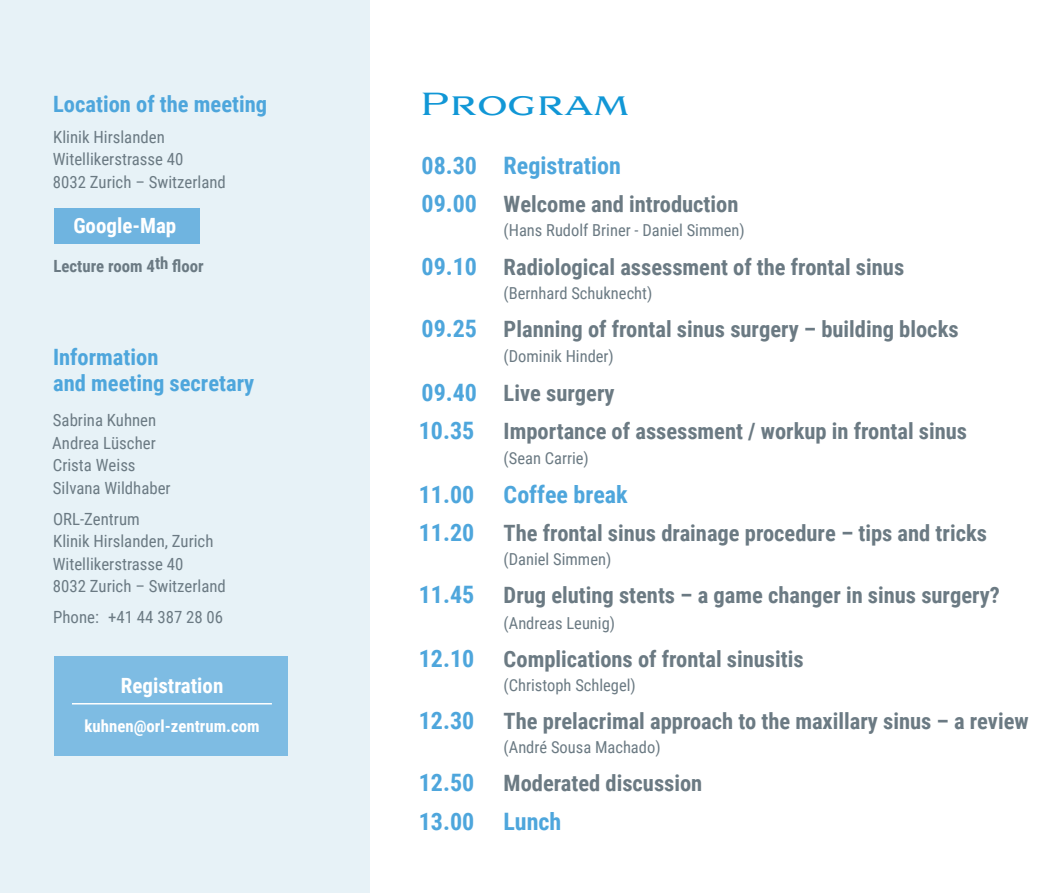
<style>
.page{position:relative;width:1063px;height:893px;background:#fff}
.page>*{position:absolute;margin:0;border:0;box-sizing:border-box;transform-origin:0 0}
.t1{font:30px "Aviano Serif";color:#1197d6}
.t2{font:700 24px "Roboto Condensed";color:#4ea6dc}
.t3{font:700 22.5px "Roboto Condensed";color:#6b7a83}
.t4{font:700 22.5px/25.5px "Roboto Condensed";color:#4ea6dc}
.t5{font:700 21px "Roboto Condensed";color:#fff}
.t6{font:16.8px/22.5px "Roboto Condensed";color:#6b7a83}
.t7{font:700 16.8px "Roboto Condensed";color:#fff}
.t8{font:700 16.8px "Roboto Condensed";color:#6b7a83}
.t9{font:16.5px "Roboto Condensed";color:#6b7a83}
.s1{font-size:24px;color:#4ea6dc}
</style>
<div class="page">
<div style="left:0;top:0;width:370px;height:893px;background:#e7f2f7"></div>
<div style="left:54px;top:656px;width:234px;height:100px;background:#7ebce3"></div>
<div style="left:54px;top:208px;width:146px;height:35px;background:#6fb4e0"></div>
<hr style="left:72px;top:703px;width:200px;height:1px;background:#fff">
<p class="t4" style="left:53px;top:90px;width:215px">Location of the meeting</p>
<p class="t6" style="left:53px;top:125px;width:132px">Klinik Hirslanden<br>Witellikerstrasse 40</p>
<p class="t6" style="left:53px;top:170px;width:175px">8032 Zurich – Switzerland</p>
<p class="t5" style="left:73px;top:210px;width:104px">Google-Map</p>
<p class="t8" style="left:53px;top:255px;width:152px">Lecture room 4th floor</p>
<p class="t4" style="left:53px;top:344px;width:203px">Information<br>and meeting secretary</p>
<p class="t6" style="left:52px;top:408px;width:120px">Sabrina Kuhnen<br>Andrea Lüscher<br>Crista Weiss<br>Silvana Wildhaber</p>
<p class="t6" style="left:53px;top:507px;width:162px">ORL-Zentrum<br>Klinik Hirslanden, Zurich<br>Witellikerstrasse 40</p>
<p class="t6" style="left:53px;top:574px;width:175px">8032 Zurich – Switzerland</p>
<p class="t6" style="left:53px;top:605px;width:172px">Phone: +41 44 387 28 06</p>
<p class="t5" style="left:121px;top:670px;width:104px">Registration</p>
<p class="t7" style="left:85px;top:714px;width:177px">kuhnen@orl-zentrum.com</p>
<p class="t1" style="left:420px;top:84px;width:211px">Program</p>
<p class="t2" style="left:422px;top:149px;width:201px">08.30 Registration</p>
<p class="t3" style="left:422px;top:188px;width:318px"><span class="s1">09.00</span> Welcome and introduction</p>
<p class="t9" style="left:504px;top:219px;width:243px">(Hans Rudolf Briner - Daniel Simmen)</p>
<p class="t3" style="left:422px;top:251px;width:484px"><span class="s1">09.10</span> Radiological assessment of the frontal sinus</p>
<p class="t9" style="left:504px;top:281px;width:150px">(Bernhard Schuknecht)</p>
<p class="t3" style="left:422px;top:313px;width:539px"><span class="s1">09.25</span> Planning of frontal sinus surgery – building blocks</p>
<p class="t9" style="left:504px;top:345px;width:112px">(Dominik Hinder)</p>
<p class="t3" style="left:422px;top:377px;width:194px"><span class="s1">09.40</span> Live surgery</p>
<p class="t3" style="left:419px;top:415px;width:550px"><span class="s1">10.35</span> Importance of assessment / workup in frontal sinus</p>
<p class="t9" style="left:504px;top:447px;width:87px">(Sean Carrie)</p>
<p class="t2" style="left:419px;top:477px;width:210px">11.00 Coffee break</p>
<p class="t3" style="left:419px;top:517px;width:570px"><span class="s1">11.20</span> The frontal sinus drainage procedure – tips and tricks</p>
<p class="t9" style="left:504px;top:547px;width:109px">(Daniel Simmen)</p>
<p class="t3" style="left:419px;top:579px;width:583px"><span class="s1">11.45</span> Drug eluting stents – a game changer in sinus surgery?</p>
<p class="t9" style="left:504px;top:611px;width:113px">(Andreas Leunig)</p>
<p class="t3" style="left:419px;top:643px;width:386px"><span class="s1">12.10</span> Complications of frontal sinusitis</p>
<p class="t9" style="left:504px;top:673px;width:134px">(Christoph Schlegel)</p>
<p class="t3" style="left:419px;top:705px;width:611px"><span class="s1">12.30</span> The prelacrimal approach to the maxillary sinus – a review</p>
<p class="t9" style="left:504px;top:736px;width:158px">(André Sousa Machado)</p>
<p class="t3" style="left:419px;top:768px;width:285px"><span class="s1">12.50</span> Moderated discussion</p>
<p class="t2" style="left:419px;top:804px;width:144px">13.00 Lunch</p>
</div>
